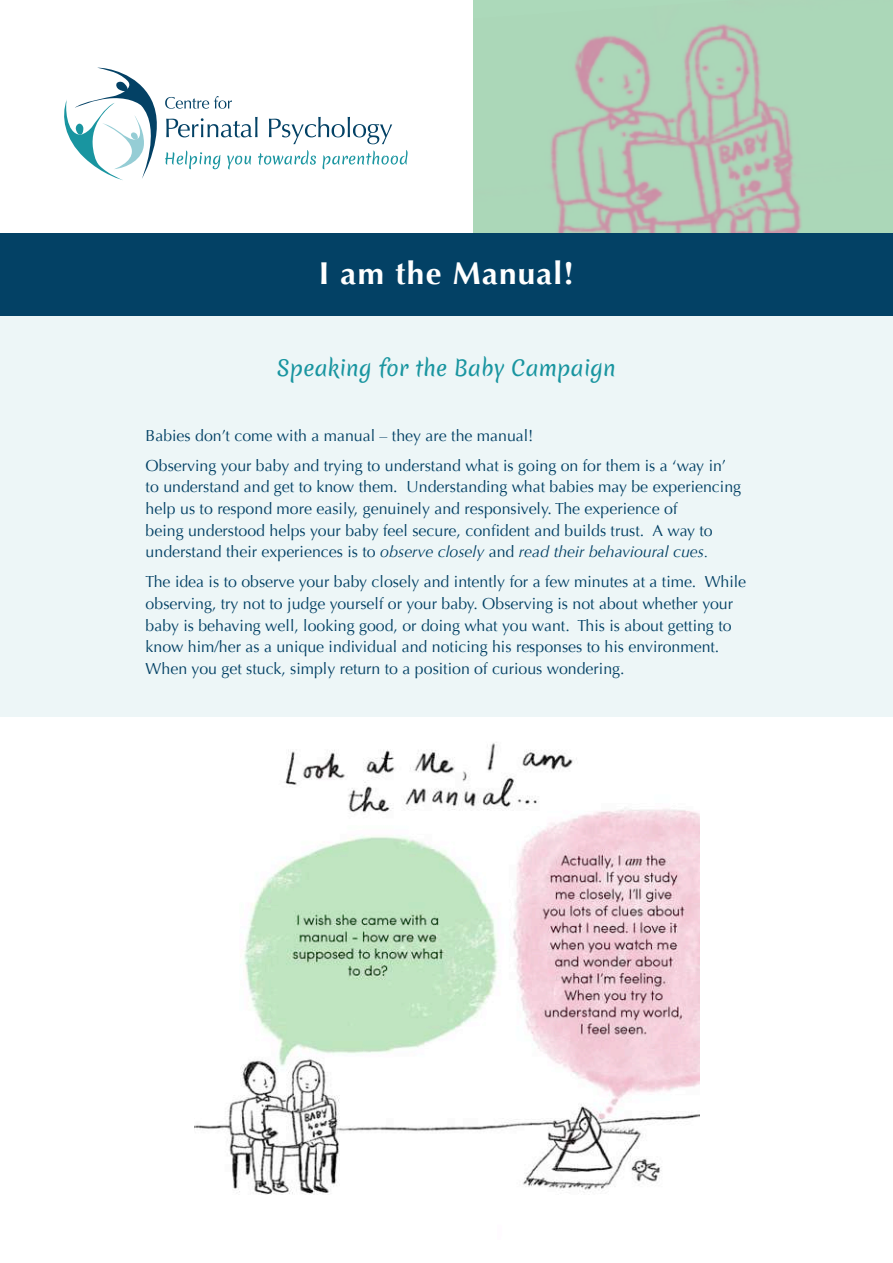
<style>
.page{position:relative;width:893px;height:1263px;background:#fff}
.page>*{position:absolute;margin:0;border:0;box-sizing:border-box;transform-origin:0 0}
.t1{font:700 31.5px "Optima";letter-spacing:.04em;color:#fff}
.t2{font:21px "Merienda Regular 0 wt";letter-spacing:-.01em;color:#1995a0}
.t3{font:15.9px/21.8px "Optima";color:#034165}
.s1{font-style:italic}
</style>
<div class="page">
<img style="left:473px;top:0;width:420px;height:233px">
<div style="left:0;top:264px;width:893px;height:452px;background:#edf6f7"></div>
<svg style="left:64px;top:67px;width:344px;height:113px"></svg>
<div style="left:0;top:233px;width:893px;height:82px;background:#034165"></div>
<img style="left:195px;top:742px;width:505px;height:453px">
<div style="left:389px;top:1191px;width:107px;height:49px;background:#fff"></div>
<h1 class="t1" style="left:319px;top:260px;width:257px">I am the Manual!</h1>
<h2 class="t2" style="left:277px;top:356px;width:341px">Speaking for the Baby Campaign</h2>
<p class="t3" style="left:146px;top:422px;width:582px;line-height:29.8px">Babies don’t come with a manual – they are the manual!<br>Observing your baby and trying to understand what is going on for them is a ‘way in’</p>
<p class="t3" style="left:146px;top:477px;width:597px">to understand and get to know them. Understanding what babies may be experiencing help us to respond more easily, genuinely and responsively. The experience of<br>being understood helps your baby feel secure, confident and builds trust. A way to understand their experiences is to <span class="s1">observe closely</span> and <span class="s1">read their behavioural cues.</span></p>
<p class="t3" style="left:146px;top:572px;width:602px">The idea is to observe your baby closely and intently for a few minutes at a time. While observing, try not to judge yourself or your baby. Observing is not about whether your baby is behaving well, looking good, or doing what you want. This is about getting to know him/her as a unique individual and noticing his responses to his environment.<br>When you get stuck, simply return to a position of curious wondering.</p>
</div>
